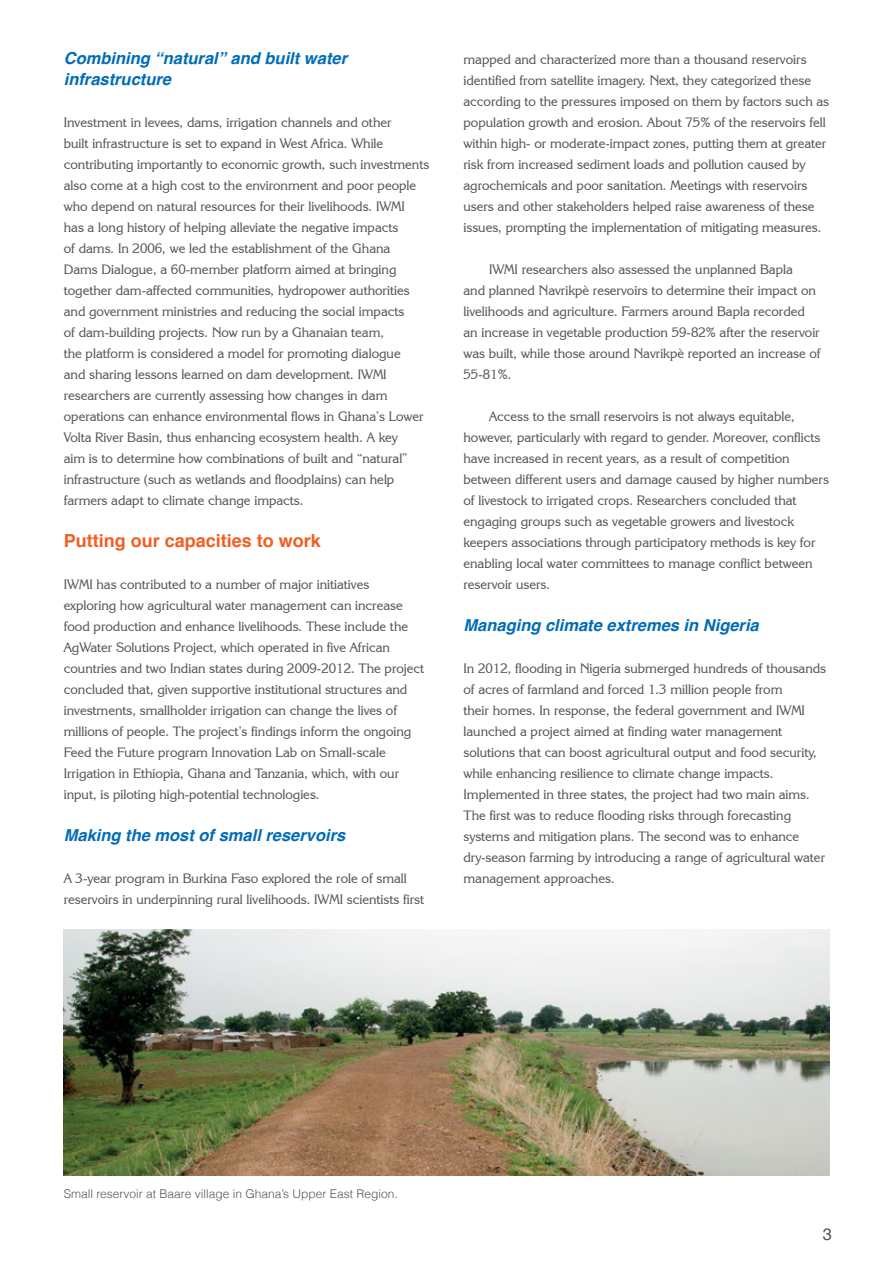
<style>
.page{position:relative;width:893px;height:1263px;background:#fff}
.page>*{position:absolute;margin:0;border:0;box-sizing:border-box;transform-origin:0 0}
.t1{font:700 18px "Helvetica";color:#f15f22}
.t2{font:italic 700 16.5px/21px "Helvetica";color:#006cb7}
.t3{font:16.5px "Helvetica";color:#565659}
.t4{font:13.5px/21px "Korinna IT Cby BT";color:#565659}
.t5{font:300 12px "Helvetica";color:#565659}
</style>
<div class="page">
<img style="left:64px;top:929px;width:766px;height:247px">
<p class="t2" style="left:64px;top:48px;width:285px">Combining “natural” and built water infrastructure</p>
<p class="t4" style="left:64px;top:111px;width:367px">Investment in levees, dams, irrigation channels and other<br>built infrastructure is set to expand in West Africa. While contributing importantly to economic growth, such investments also come at a high cost to the environment and poor people who depend on natural resources for their livelihoods. IWMI<br>has a long history of helping alleviate the negative impacts<br>of dams. In 2006, we led the establishment of the Ghana<br>Dams Dialogue, a 60-member platform aimed at bringing together dam-affected communities, hydropower authorities and government ministries and reducing the social impacts<br>of dam-building projects. Now run by a Ghanaian team,<br>the platform is considered a model for promoting dialogue<br>and sharing lessons learned on dam development. IWMI researchers are currently assessing how changes in dam operations can enhance environmental flows in Ghana’s Lower Volta River Basin, thus enhancing ecosystem health. A key<br>aim is to determine how combinations of built and “natural” infrastructure (such as wetlands and floodplains) can help farmers adapt to climate change impacts.</p>
<h1 class="t1" style="left:64px;top:526px;width:259px">Putting our capacities to work</h1>
<p class="t4" style="left:64px;top:573px;width:362px">IWMI has contributed to a number of major initiatives exploring how agricultural water management can increase food production and enhance livelihoods. These include the AgWater Solutions Project, which operated in five African countries and two Indian states during 2009-2012. The project concluded that, given supportive institutional structures and investments, smallholder irrigation can change the lives of millions of people. The project’s findings inform the ongoing Feed the Future program Innovation Lab on Small-scale Irrigation in Ethiopia, Ghana and Tanzania, which, with our input, is piloting high-potential technologies.</p>
<p class="t2" style="left:64px;top:825px;width:283px">Making the most of small reservoirs</p>
<p class="t4" style="left:64px;top:867px;width:362px">A 3-year program in Burkina Faso explored the role of small reservoirs in underpinning rural livelihoods. IWMI scientists first</p>
<p class="t4" style="left:463px;top:48px;width:367px">mapped and characterized more than a thousand reservoirs identified from satellite imagery. Next, they categorized these according to the pressures imposed on them by factors such as population growth and erosion. About 75% of the reservoirs fell within high- or moderate-impact zones, putting them at greater risk from increased sediment loads and pollution caused by agrochemicals and poor sanitation. Meetings with reservoirs users and other stakeholders helped raise awareness of these issues, prompting the implementation of mitigating measures.</p>
<p class="t4" style="left:463px;top:258px;width:359px;text-indent:26px">IWMI researchers also assessed the unplanned Bapla<br>and planned Navrikpè reservoirs to determine their impact on livelihoods and agriculture. Farmers around Bapla recorded an increase in vegetable production 59-82% after the reservoir was built, while those around Navrikpè reported an increase of 55-81%.</p>
<p class="t4" style="left:463px;top:405px;width:367px;text-indent:26px">Access to the small reservoirs is not always equitable, however, particularly with regard to gender. Moreover, conflicts have increased in recent years, as a result of competition between different users and damage caused by higher numbers of livestock to irrigated crops. Researchers concluded that engaging groups such as vegetable growers and livestock keepers associations through participatory methods is key for enabling local water committees to manage conflict between reservoir users.</p>
<p class="t2" style="left:463px;top:615px;width:297px">Managing climate extremes in Nigeria</p>
<p class="t4" style="left:463px;top:657px;width:364px">In 2012, flooding in Nigeria submerged hundreds of thousands of acres of farmland and forced 1.3 million people from<br>their homes. In response, the federal government and IWMI launched a project aimed at finding water management solutions that can boost agricultural output and food security, while enhancing resilience to climate change impacts.<br>Implemented in three states, the project had two main aims.<br>The first was to reduce flooding risks through forecasting systems and mitigation plans. The second was to enhance dry-season farming by introducing a range of agricultural water management approaches.</p>
<p class="t5" style="left:64px;top:1184px;width:336px">Small reservoir at Baare village in Ghana’s Upper East Region.</p>
<p class="t3" style="left:823px;top:1221px;width:11px">3</p>
</div>
